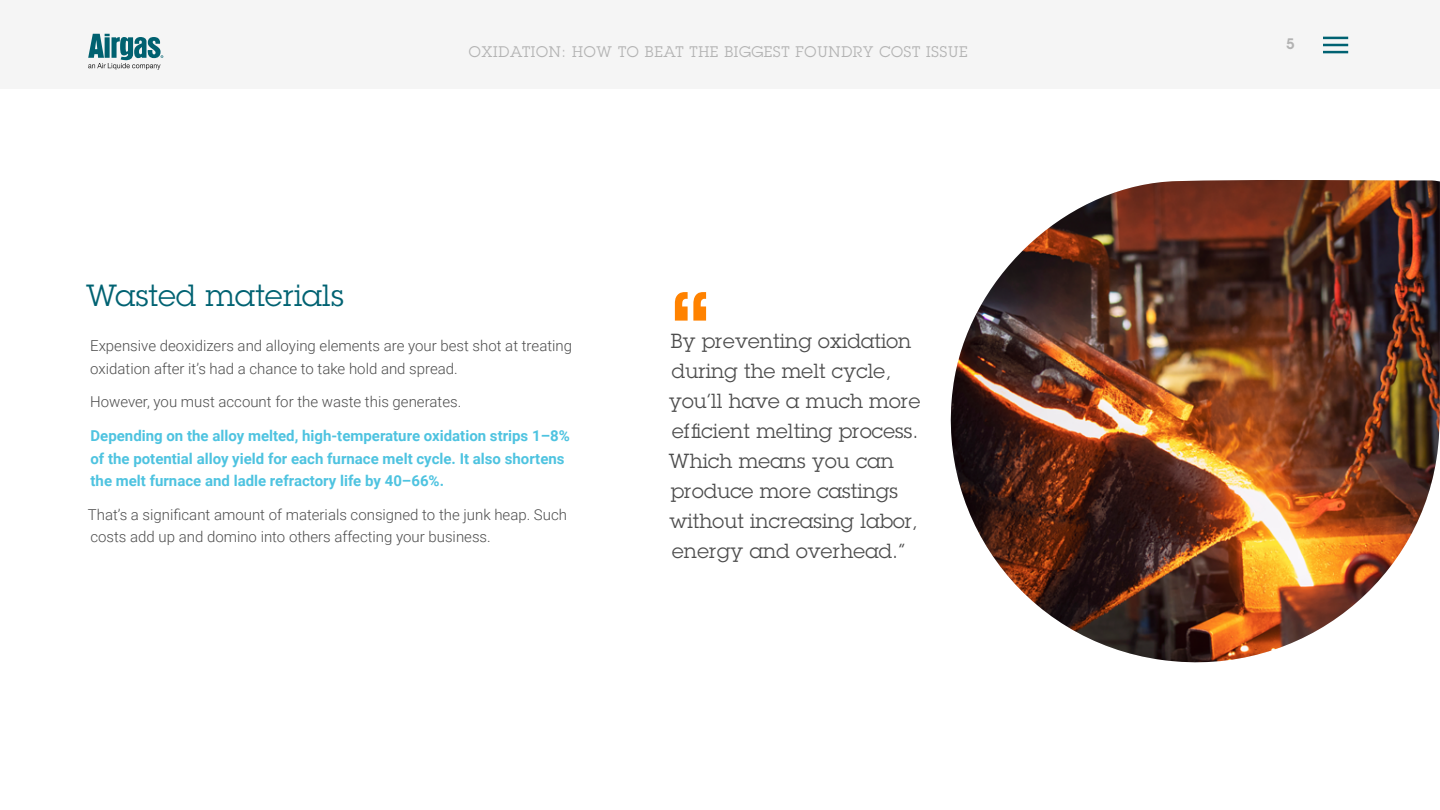
<style>
.page{position:relative;width:1440px;height:810px;background:#fff}
.page>*{position:absolute;margin:0;border:0;box-sizing:border-box;transform-origin:0 0}
.t1{font:600 100px "Lubalin Graph Std";color:#ff8200}
.t2{font:30px "Lubalin Graph Std";letter-spacing:.01em;color:#006272}
.t3{font:20px/30px "Lubalin Graph Std";letter-spacing:.01em;color:#4d4d4d}
.t4{font:300 15px/22.5px "Roboto";color:#4d4d4d}
.t5{font:700 15px/22.5px "Roboto";color:#4ec3e0}
.t6{font:15px "Lubalin Graph Std";letter-spacing:.05em;color:#b3b3b3}
.t7{font:600 15px "Lubalin Graph IT Cby BT";color:#b3b3b3}
</style>
<div class="page">
<img style="left:950px;top:180px;width:490px;height:483px">
<div style="left:0;top:0;width:1440px;height:89px;background:#f5f5f5"></div>
<svg style="left:88px;top:34px;width:75px;height:36px"></svg>
<hr style="left:1323px;top:37px;width:25px;height:2px;background:#006272">
<hr style="left:1323px;top:44px;width:25px;height:2px;background:#006272">
<hr style="left:1323px;top:51px;width:25px;height:2px;background:#006272">
<p class="t6" style="left:469px;top:42px;width:501px">OXIDATION: HOW TO BEAT THE BIGGEST FOUNDRY COST ISSUE</p>
<h2 class="t2" style="left:86px;top:277px;width:259px">Wasted materials</h2>
<p class="t4" style="left:90px;top:334px;width:483px">Expensive deoxidizers and alloying elements are your best shot at treating oxidation after it’s had a chance to take hold and spread.</p>
<p class="t4" style="left:90px;top:390px;width:373px">However, you must account for the waste this generates.</p>
<p class="t5" style="left:90px;top:424px;width:481px">Depending on the alloy melted, high-temperature oxidation strips 1–8% of the potential alloy yield for each furnace melt cycle. It also shortens the melt furnace and ladle refractory life by 40–66%.</p>
<p class="t4" style="left:88px;top:503px;width:481px">That’s a significant amount of materials consigned to the junk heap. Such costs add up and domino into others affecting your business.</p>
<h1 class="t1" style="left:671px;top:262px;width:40px">“</h1>
<h3 class="t3" style="left:669px;top:325px;width:253px">By preventing oxidation during the melt cycle, you’ll have a much more efficient melting process.<br>Which means you can produce more castings without increasing labor, energy and overhead.”</h3>
<p class="t7" style="left:1286px;top:35px;width:10px">5</p>
</div>
